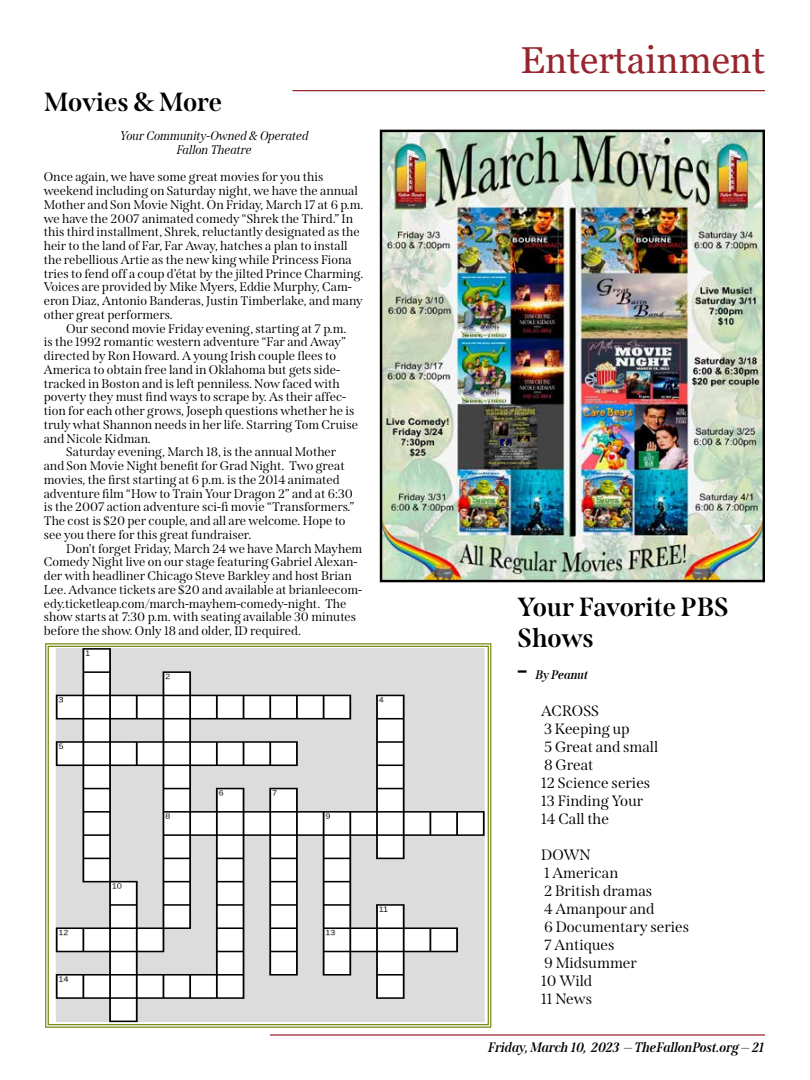
<style>
.page{position:relative;width:810px;height:1080px;background:#fff}
.page>*{position:absolute;margin:0;border:0;box-sizing:border-box;transform-origin:0 0}
.t1{font:37.5px "Georgia";color:#97262e}
.t2{font:700 26.25px/31.5px "Span";letter-spacing:-.005em;color:#000}
.t3{font:15px/18px "Span";color:#000}
.t4{font:italic 700 13.75px "Span";color:#000}
.t5{font:12.5px/13.8px "Span";color:#000}
.t6{font:italic 12.5px/13.8px "Span";color:#000;text-align:center}
.t7{font:italic 700 12.5px "Span";color:#000}
.s1{font-style:normal;font-size:26.25px}
</style>
<div class="page">
<hr style="left:292px;top:90px;width:473px;height:1px;background:#97262e">
<hr style="left:270px;top:1034px;width:495px;height:2px;background:#97262e">
<img style="left:383px;top:133px;width:379px;height:446px">
<div style="left:380px;top:130px;width:385px;height:452px;border:2px solid #000"></div>
<svg style="left:45px;top:643px;width:447px;height:385px"></svg>
<h2 class="t2" style="left:44px;top:86px;width:180px">Movies &amp; More</h2>
<p class="t6" style="left:121px;top:129px;width:190px">Your Community-Owned &amp; Operated<br>Fallon Theatre</p>
<p class="t5" style="left:44px;top:170px;width:321px">Once again, we have some great movies for you this weekend including on Saturday night, we have the annual Mother and Son Movie Night. On Friday, March 17 at 6 p.m. we have the 2007 animated comedy “Shrek the Third.” In this third installment, Shrek, reluctantly designated as the heir to the land of Far, Far Away, hatches a plan to install the rebellious Artie as the new king while Princess Fiona tries to fend off a coup d’état by the jilted Prince Charming.<br>Voices are provided by Mike Myers, Eddie Murphy, Cam&shy;eron Diaz, Antonio Banderas, Justin Timberlake, and many other great performers.</p>
<p class="t5" style="left:66px;top:322px;width:282px">Our second movie Friday evening, starting at 7 p.m.</p>
<p class="t5" style="left:44px;top:335px;width:304px">is the 1992 romantic western adventure “Far and Away”</p>
<p class="t5" style="left:44px;top:349px;width:294px">directed by Ron Howard. A young Irish couple flees to</p>
<p class="t5" style="left:44px;top:363px;width:298px">America to obtain free land in Oklahoma but gets side-</p>
<p class="t5" style="left:44px;top:377px;width:298px">tracked in Boston and is left penniless. Now faced with</p>
<p class="t5" style="left:44px;top:390px;width:304px">poverty they must find ways to scrape by. As their affec-</p>
<p class="t5" style="left:44px;top:404px;width:312px">tion for each other grows, Joseph questions whether he is</p>
<p class="t5" style="left:44px;top:418px;width:316px">truly what Shannon needs in her life. Starring Tom Cruise</p>
<p class="t5" style="left:44px;top:432px;width:109px">and Nicole Kidman.</p>
<p class="t5" style="left:66px;top:445px;width:272px">Saturday evening, March 18, is the annual Mother</p>
<p class="t5" style="left:44px;top:459px;width:303px">and Son Movie Night benefit for Grad Night. Two great</p>
<p class="t5" style="left:44px;top:473px;width:298px">movies, the first starting at 6 p.m. is the 2014 animated</p>
<p class="t5" style="left:44px;top:487px;width:311px">adventure film “How to Train Your Dragon 2” and at 6:30</p>
<p class="t5" style="left:44px;top:500px;width:312px">is the 2007 action adventure sci-fi movie “Transformers.”</p>
<p class="t5" style="left:44px;top:514px;width:303px">The cost is $20 per couple, and all are welcome. Hope to</p>
<p class="t5" style="left:44px;top:528px;width:209px">see you there for this great fundraiser.</p>
<p class="t5" style="left:66px;top:542px;width:298px">Don’t forget Friday, March 24 we have March Mayhem</p>
<p class="t5" style="left:44px;top:555px;width:315px">Comedy Night live on our stage featuring Gabriel Alexan-</p>
<p class="t5" style="left:44px;top:569px;width:310px">der with headliner Chicago Steve Barkley and host Brian</p>
<p class="t5" style="left:44px;top:583px;width:320px">Lee. Advance tickets are $20 and available at brianleecom-</p>
<p class="t5" style="left:44px;top:597px;width:304px">edy.ticketleap.com/march-mayhem-comedy-night. The</p>
<p class="t5" style="left:44px;top:610px;width:314px">show starts at 7:30 p.m. with seating available 30 minutes</p>
<p class="t5" style="left:44px;top:624px;width:259px">before the show. Only 18 and older, ID required.</p>
<h1 class="t1" style="left:521px;top:38px;width:246px">Entertainment</h1>
<h2 class="t2" style="left:518px;top:591px;width:213px">Your Favorite PBS<br>Shows</h2>
<p class="t7" style="left:518px;top:667px;width:73px"><span class="s1">-</span> By Peanut</p>
<p class="t3" style="left:541px;top:702px;width:118px">ACROSS<br>3 Keeping up<br>5 Great and small<br>8 Great<br>12 Science series<br>13 Finding Your<br>14 Call the</p>
<p class="t3" style="left:541px;top:846px;width:149px">DOWN<br>1 American<br>2 British dramas<br>4 Amanpour and<br>6 Documentary series<br>7 Antiques<br>9 Midsummer<br>10 Wild<br>11 News</p>
<p class="t4" style="left:489px;top:1039px;width:278px">Friday, March 10, 2023 — TheFallonPost.org — 21</p>
</div>
